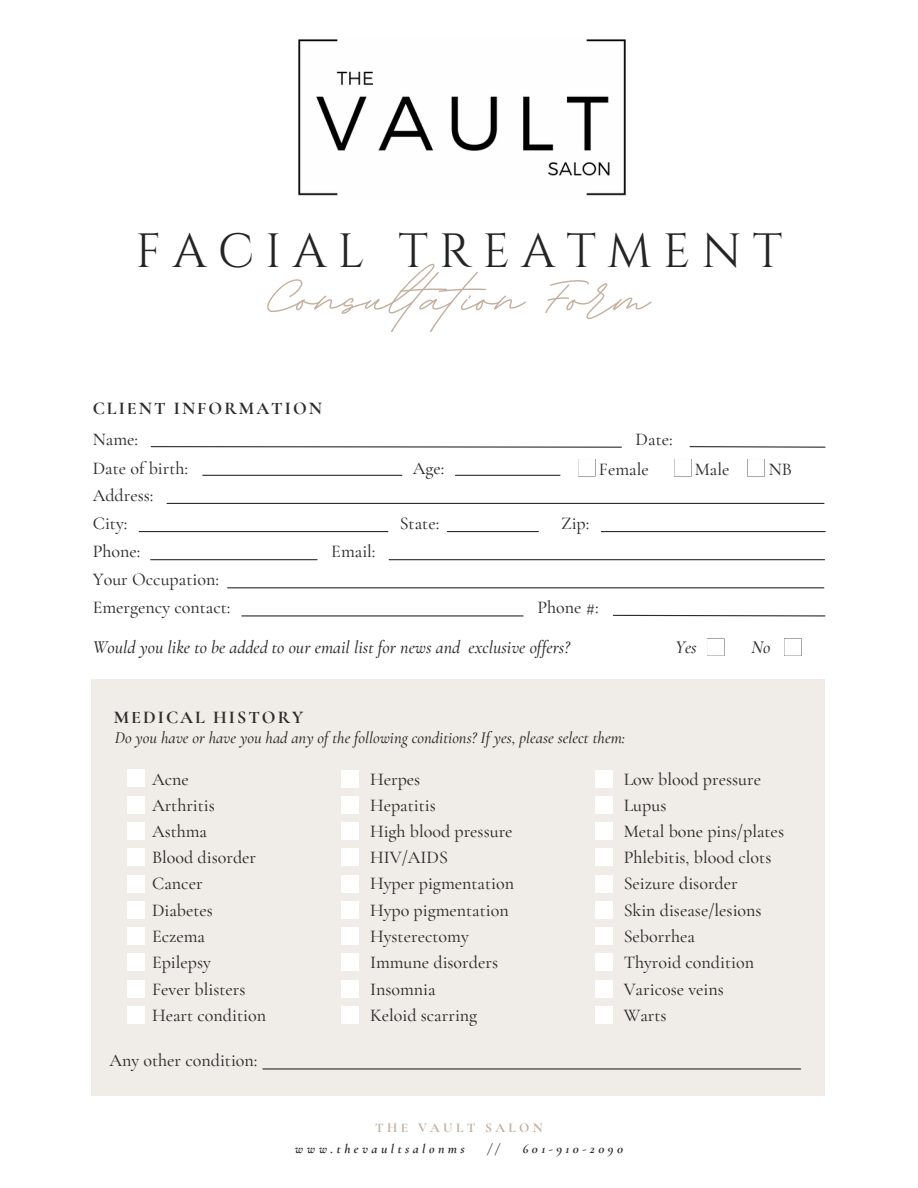
<style>
.page{position:relative;width:918px;height:1188px;background:#fff}
.page>*{position:absolute;margin:0;border:0;box-sizing:border-box;transform-origin:0 0}
.t1{font:700 88.5px "BD Script";color:#c2b09e}
.t2{font:48px "Cinzel";letter-spacing:.23em;color:#242424}
.t3{font:500 18px/26.2px "Cormorant Garamond";color:#2e2c2b}
.t4{font:italic 500 18px "Cormorant Garamond";color:#2e2c2b}
.t5{font:700 18px "Cormorant Garamond";letter-spacing:.11em;color:#2e2c2b}
.t6{font:italic 500 16.5px "Cormorant Garamond";color:#2e2c2b}
.t7{font:italic 700 13.5px "Cormorant Garamond";letter-spacing:.255em;color:#2e2c2b}
.t8{font:700 13.5px "Cormorant Garamond";letter-spacing:.245em;color:#c2b09e}
</style>
<div class="page">
<div style="left:92px;top:680px;width:733px;height:416px;background:#f0ece8"></div>
<hr style="left:263px;top:1068px;width:538px;height:2px;background:#2e2c2b">
<svg style="left:341px;top:770px;width:18px;height:18px"></svg>
<svg style="left:341px;top:796px;width:18px;height:18px"></svg>
<svg style="left:341px;top:822px;width:18px;height:18px"></svg>
<svg style="left:341px;top:848px;width:18px;height:18px"></svg>
<svg style="left:341px;top:875px;width:18px;height:17px"></svg>
<svg style="left:341px;top:901px;width:18px;height:18px"></svg>
<svg style="left:341px;top:927px;width:18px;height:18px"></svg>
<svg style="left:341px;top:953px;width:18px;height:18px"></svg>
<svg style="left:341px;top:980px;width:18px;height:18px"></svg>
<svg style="left:341px;top:1006px;width:18px;height:18px"></svg>
<svg style="left:127px;top:770px;width:18px;height:17px"></svg>
<svg style="left:127px;top:796px;width:18px;height:18px"></svg>
<svg style="left:127px;top:822px;width:18px;height:18px"></svg>
<svg style="left:127px;top:848px;width:18px;height:18px"></svg>
<svg style="left:127px;top:875px;width:18px;height:17px"></svg>
<svg style="left:127px;top:901px;width:18px;height:18px"></svg>
<svg style="left:127px;top:927px;width:18px;height:18px"></svg>
<svg style="left:127px;top:953px;width:18px;height:18px"></svg>
<svg style="left:127px;top:980px;width:18px;height:18px"></svg>
<svg style="left:127px;top:1006px;width:18px;height:18px"></svg>
<svg style="left:595px;top:770px;width:18px;height:18px"></svg>
<svg style="left:595px;top:796px;width:18px;height:18px"></svg>
<svg style="left:595px;top:822px;width:18px;height:18px"></svg>
<svg style="left:595px;top:848px;width:18px;height:18px"></svg>
<svg style="left:595px;top:875px;width:18px;height:17px"></svg>
<svg style="left:595px;top:901px;width:18px;height:18px"></svg>
<svg style="left:595px;top:927px;width:18px;height:18px"></svg>
<svg style="left:595px;top:953px;width:18px;height:18px"></svg>
<svg style="left:595px;top:980px;width:18px;height:18px"></svg>
<svg style="left:595px;top:1006px;width:18px;height:18px"></svg>
<svg style="left:707px;top:638px;width:18px;height:18px"></svg>
<svg style="left:784px;top:638px;width:18px;height:18px"></svg>
<svg style="left:150px;top:446px;width:472px;height:2px"></svg>
<svg style="left:689px;top:446px;width:137px;height:2px"></svg>
<hr style="left:167px;top:503px;width:657px;height:1px;background:#2e2c2b">
<hr style="left:139px;top:531px;width:249px;height:1px;background:#2e2c2b">
<hr style="left:447px;top:531px;width:91px;height:1px;background:#2e2c2b">
<hr style="left:601px;top:531px;width:224px;height:1px;background:#2e2c2b">
<hr style="left:389px;top:559px;width:436px;height:1px;background:#2e2c2b">
<hr style="left:151px;top:559px;width:166px;height:1px;background:#2e2c2b">
<hr style="left:228px;top:587px;width:596px;height:1px;background:#2e2c2b">
<svg style="left:612px;top:614px;width:214px;height:3px"></svg>
<hr style="left:242px;top:615px;width:281px;height:1px;background:#2e2c2b">
<svg style="left:578px;top:459px;width:18px;height:17px"></svg>
<svg style="left:674px;top:459px;width:18px;height:17px"></svg>
<svg style="left:747px;top:459px;width:18px;height:17px"></svg>
<hr style="left:455px;top:475px;width:105px;height:1px;background:#2e2c2b">
<hr style="left:203px;top:475px;width:199px;height:1px;background:#2e2c2b">
<img style="left:298px;top:39px;width:328px;height:157px">
<h2 class="t2" style="left:136px;top:220px;width:648px">FACIAL TREATMENT</h2>
<h1 class="t1" style="left:269px;top:240px;width:381px">Consultation Form</h1>
<p class="t5" style="left:93px;top:397px;width:231px">CLIENT INFORMATION</p>
<p class="t3" style="left:93px;top:424px;width:97px;line-height:29.4px">Name:<br>Date of birth:</p>
<p class="t3" style="left:93px;top:481px;width:62px;line-height:28.3px">Address:<br>City:</p>
<p class="t3" style="left:93px;top:538px;width:49px">Phone:</p>
<p class="t3" style="left:331px;top:538px;width:46px">Email:</p>
<p class="t3" style="left:93px;top:565px;width:139px;line-height:27.8px">Your Occupation:<br>Emergency contact:</p>
<p class="t3" style="left:636px;top:426px;width:39px">Date:</p>
<p class="t3" style="left:413px;top:455px;width:33px">Age:</p>
<p class="t3" style="left:599px;top:456px;width:51px">Female</p>
<p class="t3" style="left:695px;top:456px;width:36px">Male</p>
<p class="t3" style="left:769px;top:456px;width:25px">NB</p>
<p class="t3" style="left:400px;top:511px;width:41px">State:</p>
<p class="t3" style="left:561px;top:511px;width:30px">Zip:</p>
<p class="t3" style="left:537px;top:594px;width:63px">Phone #:</p>
<p class="t4" style="left:93px;top:637px;width:479px">Would you like to be added to our email list for news and exclusive offers?</p>
<p class="t5" style="left:114px;top:707px;width:191px">MEDICAL HISTORY</p>
<p class="t6" style="left:115px;top:727px;width:512px">Do you have or have you had any of the following conditions? If yes, please select them:</p>
<p class="t4" style="left:676px;top:637px;width:23px">Yes</p>
<p class="t4" style="left:751px;top:637px;width:20px">No</p>
<p class="t3" style="left:152px;top:767px;width:115px">Acne<br>Arthritis<br>Asthma<br>Blood disorder<br>Cancer<br>Diabetes<br>Eczema<br>Epilepsy<br>Fever blisters<br>Heart condition</p>
<p class="t3" style="left:624px;top:766px;width:162px">Low blood pressure<br>Lupus<br>Metal bone pins/plates<br>Phlebitis, blood clots<br>Seizure disorder<br>Skin disease/lesions<br>Seborrhea<br>Thyroid condition<br>Varicose veins<br>Warts</p>
<p class="t3" style="left:370px;top:766px;width:146px">Herpes<br>Hepatitis<br>High blood pressure<br>HIV/AIDS<br>Hyper pigmentation<br>Hypo pigmentation<br>Hysterectomy<br>Immune disorders<br>Insomnia<br>Keloid scarring</p>
<p class="t3" style="left:109px;top:1047px;width:150px">Any other condition:</p>
<p class="t8" style="left:375px;top:1119px;width:169px">THE VAULT SALON</p>
<p class="t7" style="left:295px;top:1141px;width:171px">www.thevaultsalonms</p>
<p class="t7" style="left:488px;top:1141px;width:13px">/ /</p>
<p class="t7" style="left:523px;top:1141px;width:102px">601-910-2090</p>
</div>
